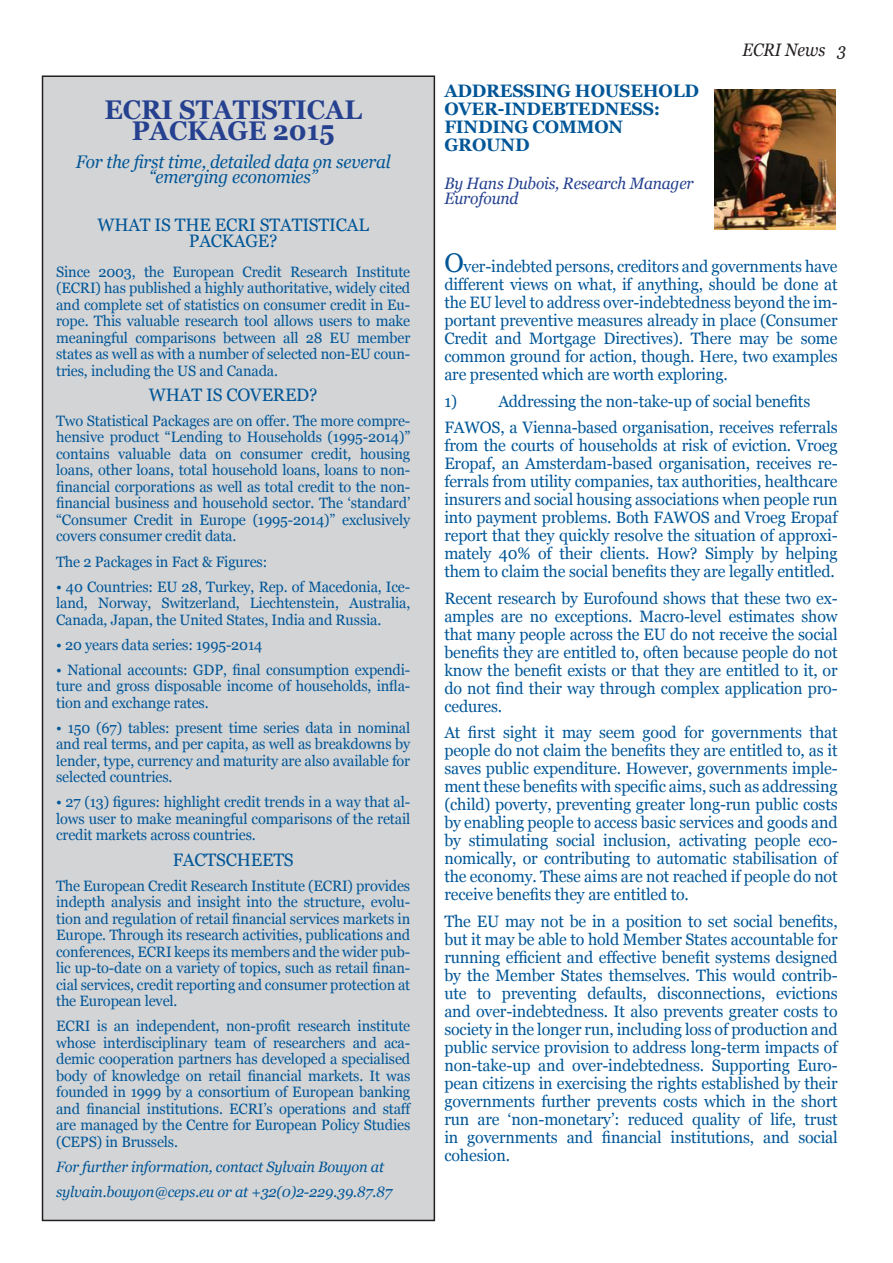
<style>
.page{position:relative;width:893px;height:1263px;background:#fff}
.page>*{position:absolute;margin:0;border:0;box-sizing:border-box;transform-origin:0 0}
.t1{font:700 27px/21.1px "Georgia";color:#24408f;text-align:center;scale:.95 1}
.t2{font:italic 18.15px/15.1px "Georgia";letter-spacing:-.01em;color:#005697;text-align:center;scale:.95 1}
.t3{font:18px/16.5px "Georgia";letter-spacing:-.01em;color:#005697;text-align:center}
.t4{font:700 18px/18px "Georgia";letter-spacing:-.01em;color:#005697}
.t5{font:italic 18px "Georgia";color:#231f20;scale:.9 1}
.t6{font:16.5px/18px "Georgia";letter-spacing:-.01em;color:#005697;text-align:justify}
.t7{font:italic 16.5px/15px "Georgia";letter-spacing:-.01em;color:#24408f;scale:.95 1}
.t8{font:15px/16.5px "Georgia";letter-spacing:-.01em;color:#005697;text-align:justify}
.t9{font:italic 15px/25px "Georgia";letter-spacing:-.01em;color:#005697}
.s1{font-size:27px}
</style>
<div class="page">
<div style="left:43px;top:76px;width:391px;height:1144px;background:#d3d4d6"></div>
<div style="left:42px;top:75px;width:393px;height:1146px;border:2px solid #231f20"></div>
<img style="left:714px;top:90px;width:122px;height:139px">
<h1 class="t1" style="left:104px;top:101px;width:273px">ECRI STATISTICAL<br>PACKAGE 2015</h1>
<p class="t2" style="left:76px;top:154px;width:333px">For the first time, detailed data on several “emerging economies”</p>
<p class="t3" style="left:98px;top:217px;width:273px">WHAT IS THE ECRI STATISTICAL<br>PACKAGE?</p>
<p class="t8" style="left:56px;top:264px;width:356px">Since 2003, the European Credit Research Institute (ECRI) has published a highly authoritative, widely cited and complete set of statistics on consumer credit in Eu&shy;rope. This valuable research tool allows users to make meaningful comparisons between all 28 EU member states as well as with a number of selected non-EU coun&shy;tries, including the US and Canada.</p>
<p class="t3" style="left:149px;top:387px;width:170px">WHAT IS COVERED?</p>
<p class="t8" style="left:56px;top:413px;width:356px">Two Statistical Packages are on offer. The more compre&shy;hensive product “Lending to Households (1995-2014)” contains valuable data on consumer credit, housing loans, other loans, total household loans, loans to non&shy;financial corporations as well as total credit to the non&shy;financial business and household sector. The ‘standard’ “Consumer Credit in Europe (1995-2014)” exclusively covers consumer credit data.</p>
<p class="t8" style="left:56px;top:553px;width:213px">The 2 Packages in Fact &amp; Figures:</p>
<p class="t8" style="left:56px;top:578px;width:356px">• 40 Countries: EU 28, Turkey, Rep. of Macedonia, Ice&shy;land, Norway, Switzerland, Liechtenstein, Australia, Canada, Japan, the United States, India and Russia.</p>
<p class="t8" style="left:56px;top:637px;width:208px">• 20 years data series: 1995-2014</p>
<p class="t8" style="left:56px;top:662px;width:356px">• National accounts: GDP, final consumption expendi&shy;ture and gross disposable income of households, infla&shy;tion and exchange rates.</p>
<p class="t8" style="left:56px;top:720px;width:356px">• 150 (67) tables: present time series data in nominal and real terms, and per capita, as well as breakdowns by lender, type, currency and maturity are also available for selected countries.</p>
<p class="t8" style="left:56px;top:794px;width:356px">• 27 (13) figures: highlight credit trends in a way that al&shy;lows user to make meaningful comparisons of the retail credit markets across countries.</p>
<p class="t3" style="left:173px;top:851px;width:123px">FACTSCHEETS</p>
<p class="t8" style="left:56px;top:877px;width:356px">The European Credit Research Institute (ECRI) provides indepth analysis and insight into the structure, evolu&shy;tion and regulation of retail financial services markets in Europe. Through its research activities, publications and conferences, ECRI keeps its members and the wider pub&shy;lic up-to-date on a variety of topics, such as retail finan&shy;cial services, credit reporting and consumer protection at the European level.</p>
<p class="t8" style="left:56px;top:1018px;width:356px">ECRI is an independent, non-profit research institute whose interdisciplinary team of researchers and aca&shy;demic cooperation partners has developed a specialised body of knowledge on retail financial markets. It was founded in 1999 by a consortium of European banking and financial institutions. ECRI’s operations and staff are managed by the Centre for European Policy Studies (CEPS) in Brussels.</p>
<p class="t9" style="left:56px;top:1155px;width:337px">For further information, contact Sylvain Bouyon at sylvain.bouyon@ceps.eu or at +32(0)2-229.39.87.87</p>
<p class="t4" style="left:444px;top:83px;width:256px">ADDRESSING HOUSEHOLD<br>OVER-INDEBTEDNESS:<br>FINDING COMMON<br>GROUND</p>
<p class="t7" style="left:444px;top:177px;width:264px">By Hans Dubois, Research Manager<br>Eurofound</p>
<p class="t5" style="left:743px;top:43px;width:117px">ECRI News 3</p>
<p class="t6" style="left:444px;top:258px;width:395px"><span class="s1">O</span>ver-indebted persons, creditors and governments have different views on what, if anything, should be done at the EU level to address over-indebtedness beyond the im&shy;portant preventive measures already in place (Consumer Credit and Mortgage Directives). There may be some common ground for action, though. Here, two examples are presented which are worth exploring.</p>
<p class="t6" style="left:444px;top:392px;width:14px">1)</p>
<p class="t6" style="left:444px;top:388px;width:395px;line-height:26.5px;text-indent:54px">Addressing the non-take-up of social benefits<br>FAWOS, a Vienna-based organisation, receives referrals</p>
<p class="t6" style="left:444px;top:437px;width:395px">from the courts of households at risk of eviction. Vroeg Eropaf, an Amsterdam-based organisation, receives re&shy;ferrals from utility companies, tax authorities, healthcare insurers and social housing associations when people run into payment problems. Both FAWOS and Vroeg Eropaf report that they quickly resolve the situation of approxi&shy;mately 40% of their clients. How? Simply by helping them to claim the social benefits they are legally entitled.</p>
<p class="t6" style="left:444px;top:589px;width:395px">Recent research by Eurofound shows that these two ex&shy;amples are no exceptions. Macro-level estimates show that many people across the EU do not receive the social benefits they are entitled to, often because people do not know the benefit exists or that they are entitled to it, or do not find their way through complex application pro&shy;cedures.</p>
<p class="t6" style="left:444px;top:724px;width:395px">At first sight it may seem good for governments that people do not claim the benefits they are entitled to, as it saves public expenditure. However, governments imple&shy;ment these benefits with specific aims, such as addressing (child) poverty, preventing greater long-run public costs by enabling people to access basic services and goods and by stimulating social inclusion, activating people eco&shy;nomically, or contributing to automatic stabilisation of the economy. These aims are not reached if people do not receive benefits they are entitled to.</p>
<p class="t6" style="left:444px;top:912px;width:395px">The EU may not be in a position to set social benefits, but it may be able to hold Member States accountable for running efficient and effective benefit systems designed by the Member States themselves. This would contrib&shy;ute to preventing defaults, disconnections, evictions and over-indebtedness. It also prevents greater costs to society in the longer run, including loss of production and public service provision to address long-term impacts of non-take-up and over-indebtedness. Supporting Euro&shy;pean citizens in exercising the rights established by their governments further prevents costs which in the short run are ‘non-monetary’: reduced quality of life, trust in governments and financial institutions, and social cohesion.</p>
</div>
